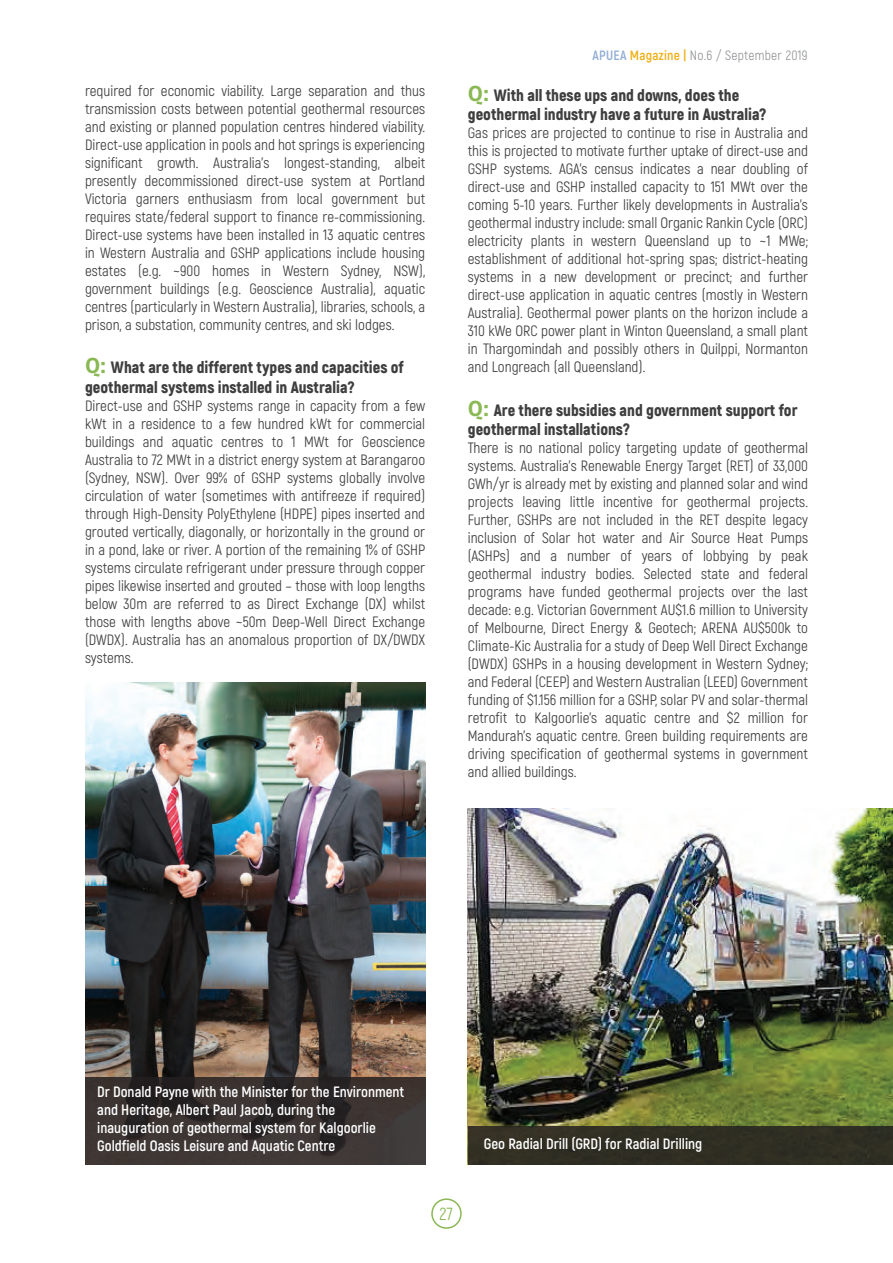
<style>
.page{position:relative;width:893px;height:1263px;background:#fff}
.page>*{position:absolute;margin:0;border:0;box-sizing:border-box;transform-origin:0 0}
.t1{font:17.55px "Akrobat";color:#8ab853}
.t2{font:900 16.5px/19.8px "Akrobat";color:#3e3e3f}
.t3{font:15px/18px "Akrobat";color:#3e3e3f;text-align:justify}
.t4{font:700 15px/18px "Akrobat";color:#fff}
.t5{font:13.5px "Akrobat";letter-spacing:.02em;color:#939598}
.s1{font-family:"Aller";font-weight:700;font-size:21px;color:#8ab853}
.s2{font-weight:700;color:#92add4}
.s3{font-weight:700;color:#f0af13}
</style>
<div class="page">
<div style="left:431px;top:1198px;width:31px;height:31px;border:2px solid #8ab853;border-radius:50%"></div>
<img style="left:468px;top:808px;width:425px;height:318px">
<img style="left:85px;top:682px;width:340px;height:395px">
<svg style="left:85px;top:1077px;width:340px;height:87px;background:#37302f"></svg>
<div style="left:468px;top:1126px;width:425px;height:38px;background:#302f23"></div>
<p class="t3" style="left:85px;top:82px;width:342px">required for economic viability. Large separation and thus transmission costs between potential geothermal resources and existing or planned population centres hindered viability.<br>Direct-use application in pools and hot springs is experiencing significant growth. Australia’s longest-standing, albeit presently decommissioned direct-use system at Portland Victoria garners enthusiasm from local government but requires state/federal support to finance re-commissioning.<br>Direct-use systems have been installed in 13 aquatic centres in Western Australia and GSHP applications include housing estates (e.g. ~900 homes in Western Sydney, NSW), government buildings (e.g. Geoscience Australia), aquatic centres (particularly in Western Australia), libraries, schools, a prison, a substation, community centres, and ski lodges.</p>
<p class="t2" style="left:85px;top:357px;width:320px"><span class="s1">Q:</span> What are the different types and capacities of geothermal systems installed in Australia?</p>
<p class="t3" style="left:85px;top:397px;width:342px">Direct-use and GSHP systems range in capacity from a few kWt in a residence to a few hundred kWt for commercial buildings and aquatic centres to 1 MWt for Geoscience Australia to 72 MWt in a district energy system at Barangaroo (Sydney, NSW). Over 99% of GSHP systems globally involve circulation of water (sometimes with antifreeze if required) through High-Density PolyEthylene (HDPE) pipes inserted and grouted vertically, diagonally, or horizontally in the ground or in a pond, lake or river. A portion of the remaining 1% of GSHP systems circulate refrigerant under pressure through copper pipes likewise inserted and grouted – those with loop lengths below 30m are referred to as Direct Exchange (DX) whilst those with lengths above ~50m Deep-Well Direct Exchange (DWDX). Australia has an anomalous proportion of DX/DWDX systems.</p>
<p class="t5" style="left:592px;top:47px;width:217px"><span class="s2">APUEA</span> <span class="s3">Magazine |</span> No.6 / September 2019</p>
<p class="t2" style="left:468px;top:85px;width:300px"><span class="s1">Q:</span> With all these ups and downs, does the geothermal industry have a future in Australia?</p>
<p class="t3" style="left:468px;top:124px;width:342px">Gas prices are projected to continue to rise in Australia and this is projected to motivate further uptake of direct-use and GSHP systems. AGA’s census indicates a near doubling of direct-use and GSHP installed capacity to 151 MWt over the coming 5-10 years. Further likely developments in Australia’s geothermal industry include: small Organic Rankin Cycle (ORC) electricity plants in western Queensland up to ~1 MWe; establishment of additional hot-spring spas; district-heating systems in a new development or precinct; and further direct-use application in aquatic centres (mostly in Western Australia). Geothermal power plants on the horizon include a 310 kWe ORC power plant in Winton Queensland, a small plant in Thargomindah and possibly others in Quilppi, Normanton and Longreach (all Queensland).</p>
<p class="t2" style="left:468px;top:400px;width:331px"><span class="s1">Q:</span> Are there subsidies and government support for geothermal installations?</p>
<p class="t3" style="left:468px;top:439px;width:342px">There is no national policy targeting update of geothermal systems. Australia’s Renewable Energy Target (RET) of 33,000<br>GWh/yr is already met by existing and planned solar and wind projects leaving little incentive for geothermal projects.<br>Further, GSHPs are not included in the RET despite legacy inclusion of Solar hot water and Air Source Heat Pumps (ASHPs) and a number of years of lobbying by peak geothermal industry bodies. Selected state and federal programs have funded geothermal projects over the last decade: e.g. Victorian Government AU$1.6 million to University of Melbourne, Direct Energy &amp; Geotech; ARENA AU$500k to Climate-Kic Australia for a study of Deep Well Direct Exchange (DWDX) GSHPs in a housing development in Western Sydney; and Federal (CEEP) and Western Australian (LEED) Government funding of $1.156 million for a GSHP, solar PV and solar-thermal retrofit to Kalgoorlie’s aquatic centre and $2 million for Mandurah’s aquatic centre. Green building requirements are driving specification of geothermal systems in government and allied buildings.</p>
<p class="t4" style="left:97px;top:1083px;width:309px">Dr Donald Payne with the Minister for the Environment and Heritage, Albert Paul Jacob, during the inauguration of geothermal system for Kalgoorlie Goldfield Oasis Leisure and Aquatic Centre</p>
<p class="t1" style="left:439px;top:1203px;width:15px">27</p>
<p class="t4" style="left:484px;top:1135px;width:220px">Geo Radial Drill (GRD) for Radial Drilling</p>
</div>
